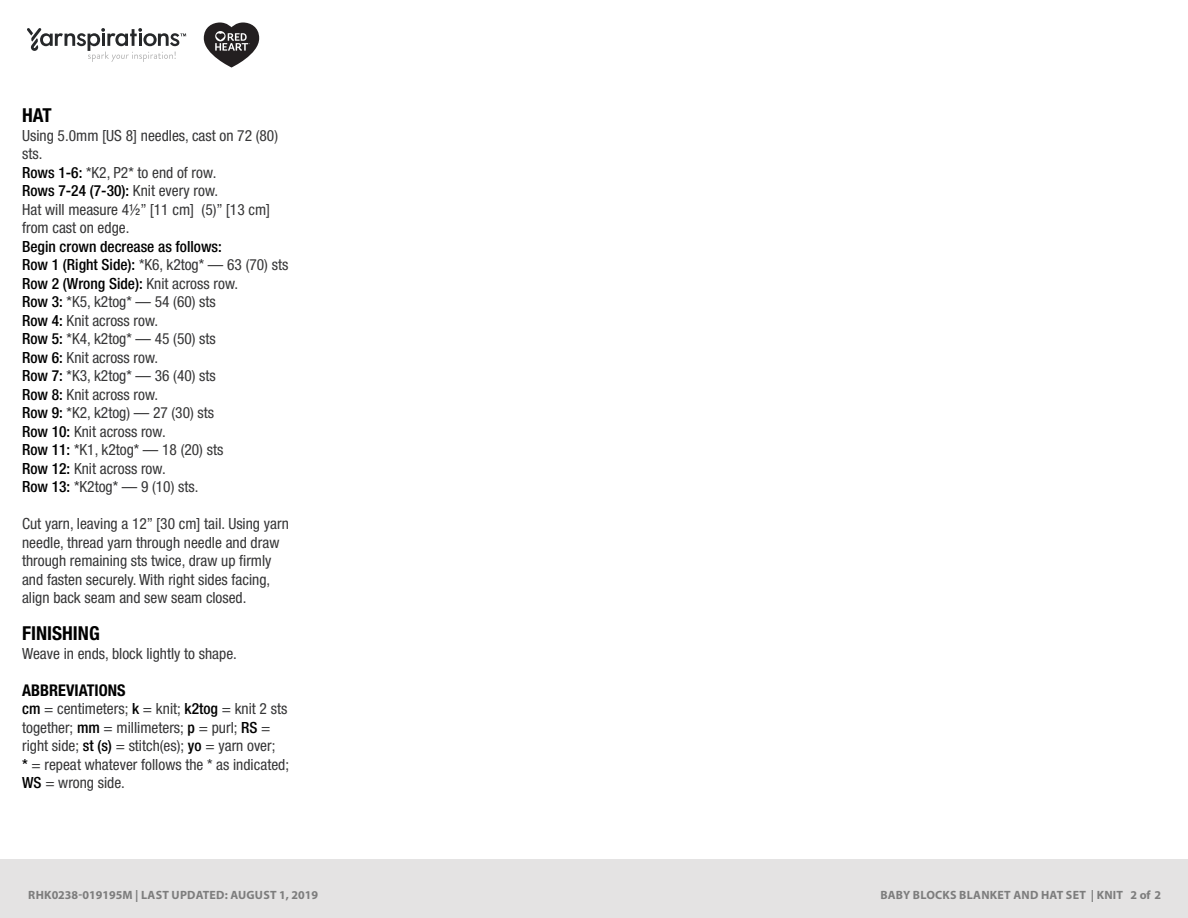
<style>
.page{position:relative;width:1188px;height:918px;background:#fff}
.page>*{position:absolute;margin:0;border:0;box-sizing:border-box;transform-origin:0 0}
.t1{font:700 condensed 19.2px "Helvetica Neue LT Std";color:#000}
.t2{font:700 condensed 16.2px "Helvetica Neue LT Std";color:#000}
.t3{font:condensed 15.45px/18.5px "Helvetica Neue LT Std";color:#363637}
.t4{font:700 12px "Myriad Pro";letter-spacing:.02em;color:#7d7d7d}
.s1{font-weight:500;color:#000}
</style>
<div class="page">
<div style="left:0;top:860px;width:1188px;height:58px;background:#e4e3e3"></div>
<svg style="left:27px;top:28px;width:159px;height:34px"></svg>
<svg style="left:204px;top:22px;width:55px;height:46px"></svg>
<p class="t1" style="left:22px;top:104px;width:31px">HAT</p>
<p class="t3" style="left:22px;top:126px;width:268px">Using 5.0mm [US 8] needles, cast on 72 (80) sts.<br><span class="s1">Rows 1-6:</span> *K2, P2* to end of row.<br><span class="s1">Rows 7-24 (7-30):</span> Knit every row.<br>Hat will measure 4½” [11 cm] (5)” [13 cm] from cast on edge.<br><span class="s1">Begin crown decrease as follows:<br>Row 1 (Right Side):</span> *K6, k2tog* — 63 (70) sts<br><span class="s1">Row 2 (Wrong Side):</span> Knit across row.<br><span class="s1">Row 3:</span> *K5, k2tog* — 54 (60) sts<br><span class="s1">Row 4:</span> Knit across row.<br><span class="s1">Row 5:</span> *K4, k2tog* — 45 (50) sts<br><span class="s1">Row 6:</span> Knit across row.<br><span class="s1">Row 7:</span> *K3, k2tog* — 36 (40) sts<br><span class="s1">Row 8:</span> Knit across row.<br><span class="s1">Row 9:</span> *K2, k2tog) — 27 (30) sts<br><span class="s1">Row 10:</span> Knit across row.<br><span class="s1">Row 11:</span> *K1, k2tog* — 18 (20) sts<br><span class="s1">Row 12:</span> Knit across row.<br><span class="s1">Row 13:</span> *K2tog* — 9 (10) sts.</p>
<p class="t3" style="left:22px;top:514px;width:268px">Cut yarn, leaving a 12” [30 cm] tail. Using yarn needle, thread yarn through needle and draw through remaining sts twice, draw up firmly and fasten securely. With right sides facing, align back seam and sew seam closed.</p>
<p class="t1" style="left:22px;top:622px;width:79px">FINISHING</p>
<p class="t3" style="left:22px;top:644px;width:216px">Weave in ends, block lightly to shape.</p>
<p class="t2" style="left:22px;top:680px;width:105px">ABBREVIATIONS</p>
<p class="t3" style="left:22px;top:699px;width:268px"><span class="s1">cm</span> = centimeters; <span class="s1">k</span> = knit; <span class="s1">k2tog</span> = knit 2 sts together; <span class="s1">mm</span> = millimeters; <span class="s1">p</span> = purl; <span class="s1">RS</span> = right side; <span class="s1">st (s)</span> = stitch(es); <span class="s1">yo</span> = yarn over;<br><span class="s1">*</span> = repeat whatever follows the * as indicated; <span class="s1">WS</span> = wrong side.</p>
<p class="t4" style="left:28px;top:887px;width:291px">RHK0238-019195M | LAST UPDATED: AUGUST 1, 2019</p>
<p class="t4" style="left:880px;top:887px;width:282px">BABY BLOCKS BLANKET AND HAT SET | KNIT 2 of 2</p>
</div>
